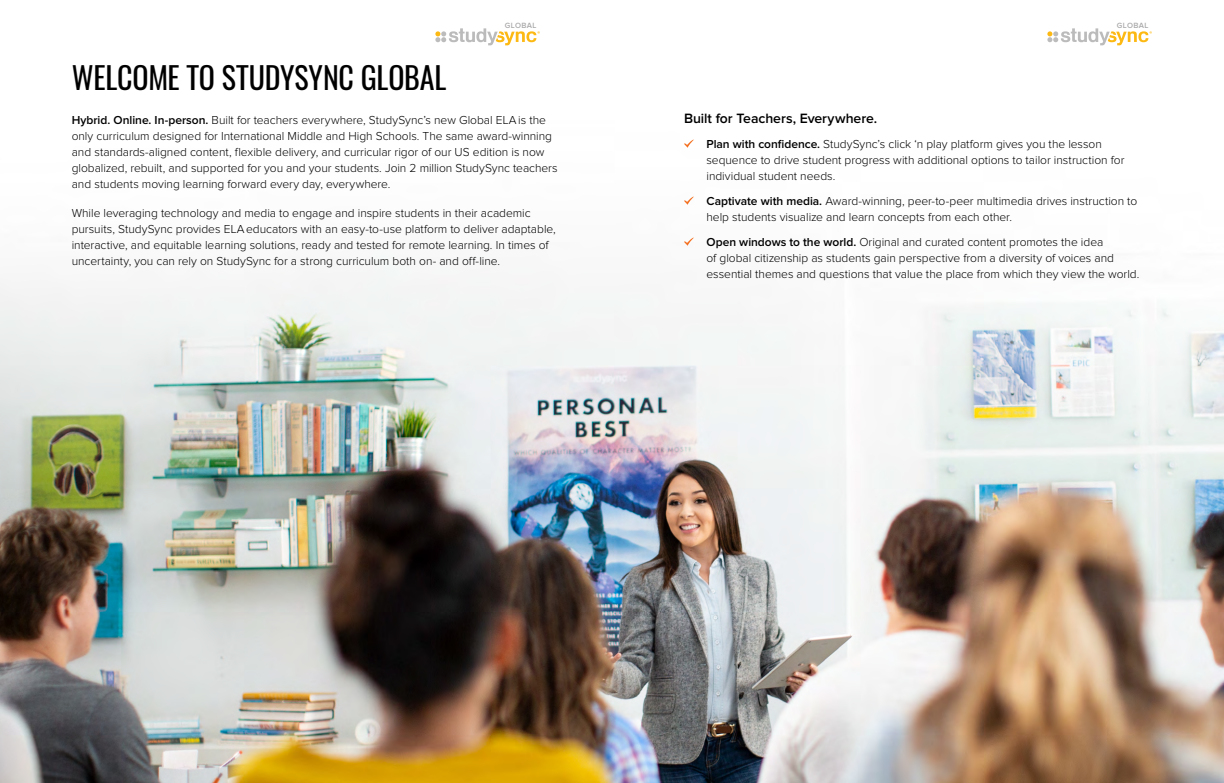
<style>
.page{position:relative;width:1224px;height:783px;background:#fff}
.page>*{position:absolute;margin:0;border:0;box-sizing:border-box;transform-origin:0 0}
.Custom_V_H2_-_Section_Headers{font:30px "Oswald";letter-spacing:-.005em;color:#000}
.Custom_V_H3_-_Small_Headings{font:600 14px "Proxima Nova";letter-spacing:-.005em;color:#000}
.Custom_V_P_-_Body{font:300 12px/16px "Proxima Nova";letter-spacing:-.005em;color:#000}
.t1{font:600 7.8px "Proxima Nova";letter-spacing:.05em;color:#ababab}
.s1{font-weight:600}
.s2{font-family:"Study Syncnormal";font-weight:400;color:#fff}
</style>
<div class="page">
<svg style="left:435px;top:28px;width:105px;height:17px"></svg>
<svg style="left:1047px;top:28px;width:105px;height:17px"></svg>
<img style="left:0;top:259px;width:1224px;height:524px">
<p class="t1" style="left:505px;top:21px;width:33px">GLOBAL</p>
<p class="t1" style="left:1117px;top:21px;width:33px">GLOBAL</p>
<h2 class="Custom_V_H2_-_Section_Headers" style="left:72px;top:57px;width:376px">WELCOME TO STUDYSYNC GLOBAL</h2>
<p class="Custom_V_P_-_Body" style="left:72px;top:112px;width:488px"><span class="s1">Hybrid. Online. In-person.</span> Built for teachers everywhere, StudySync’s new Global E L A is the only curriculum designed for International Middle and High Schools. The same award-winning and standards-aligned content, flexible delivery, and curricular rigor of our US edition is now globalized, rebuilt, and supported for you and your students. Join 2 million StudySync teachers and students moving learning forward every day, everywhere.</p>
<p class="Custom_V_P_-_Body" style="left:72px;top:206px;width:486px">While leveraging technology and media to engage and inspire students in their academic pursuits, StudySync provides E L A educators with an easy-to-use platform to deliver adaptable, interactive, and equitable learning solutions, ready and tested for remote learning. In times of uncertainty, you can rely on StudySync for a strong curriculum both on- and off-line.</p>
<h3 class="Custom_V_H3_-_Small_Headings" style="left:684px;top:110px;width:195px">Built for Teachers, Everywhere.</h3>
<p class="Custom_V_P_-_Body" style="left:706px;top:136px;width:419px;text-indent:-22px"><span class="s2">P</span> <span class="s1">Plan with confidence.</span> StudySync’s click ‘n play platform gives you the lesson sequence to drive student progress with additional options to tailor instruction for individual student needs.</p>
<p class="Custom_V_P_-_Body" style="left:706px;top:193px;width:432px;text-indent:-22px"><span class="s2">P</span> <span class="s1">Captivate with media.</span> Award-winning, peer-to-peer multimedia drives instruction to help students visualize and learn concepts from each other.</p>
<p class="Custom_V_P_-_Body" style="left:706px;top:234px;width:434px;text-indent:-22px"><span class="s2">P</span> <span class="s1">Open windows to the world.</span> Original and curated content promotes the idea<br>of global citizenship as students gain perspective from a diversity of voices and essential themes and questions that value the place from which they view the world.</p>
</div>
